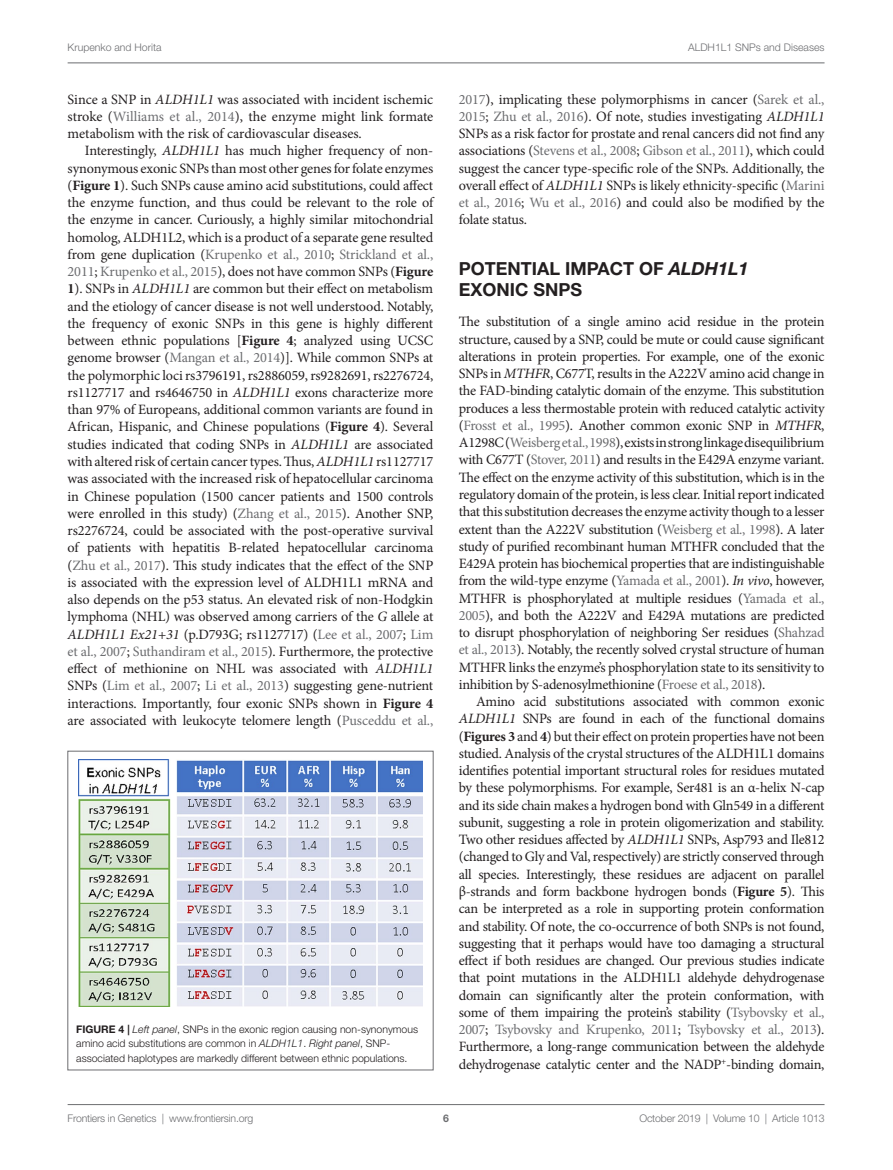
<style>
.page{position:relative;width:893px;height:1170px;background:#fff}
.page>*{position:absolute;margin:0;border:0;box-sizing:border-box;transform-origin:0 0}
._1{font:700 18px/21px "Helvetica Neue LT Std";color:#231f20}
.T{font:14.25px/17.2px "Minion Pro";letter-spacing:-.01em;color:#231f20;text-align:justify}
.T1{font:14.25px/17.2px "Minion Pro";letter-spacing:-.02em;color:#231f20;text-align:justify}
.FC{font:300 10.5px/14.2px "Helvetica Neue LT Std";color:#231f20}
.t1{font:300 10.5px "Helvetica Neue LT Std";letter-spacing:-.015em;color:#6c6d70}
.t2{font:700 10.5px "Helvetica Neue LT Std";color:#6c6d70}
.s1{font-style:italic}
.s2{color:#6c6d70}
.s3{font-weight:700}
</style>
<div class="page">
<hr style="left:68px;top:63px;width:756px;height:1px;background:#6c6d70">
<hr style="left:68px;top:1104px;width:756px;height:1px;background:#6c6d70">
<img style="left:78px;top:759px;width:345px;height:246px">
<p class="t1" style="left:68px;top:41px;width:95px">Krupenko and Horita</p>
<p class="t1" style="left:688px;top:41px;width:138px">ALDH1L1 SNPs and Diseases</p>
<p class="T" style="left:68px;top:90px;width:367px">Since a SNP in <span class="s1">ALDH1L1</span> was associated with incident ischemic stroke (<span class="s2">Williams et al., 2014</span>), the enzyme might link formate metabolism with the risk of cardiovascular diseases.</p>
<p class="T" style="left:68px;top:142px;width:367px;text-indent:17px">Interestingly, <span class="s1">ALDH1L1</span> has much higher frequency of non&shy;synonymous exonic SNPs than most other genes for folate enzymes (<span class="s3">Figure 1</span>). Such SNPs cause amino acid substitutions, could affect the enzyme function, and thus could be relevant to the role of the enzyme in cancer. Curiously, a highly similar mitochondrial homolog, ALDH1L2, which is a product of a separate gene resulted from gene duplication (<span class="s2">Krupenko et al., 2010</span>; <span class="s2">Strickland et al., 2011</span>; <span class="s2">Krupenko et al., 2015</span>), does not have common SNPs (<span class="s3">Figure 1</span>). SNPs in <span class="s1">ALDH1L1</span> are common but their effect on metabolism and the etiology of cancer disease is not well understood. Notably, the frequency of exonic SNPs in this gene is highly different between ethnic populations [<span class="s3">Figure 4</span>; analyzed using UCSC genome browser (<span class="s2">Mangan et al., 2014</span>)]. While common SNPs at the polymorphic loci rs3796191, rs2886059, rs9282691, rs2276724, rs1127717 and rs4646750 in <span class="s1">ALDH1L1</span> exons characterize more than 97% of Europeans, additional common variants are found in African, Hispanic, and Chinese populations (<span class="s3">Figure 4</span>). Several studies indicated that coding SNPs in <span class="s1">ALDH1L1</span> are associated with altered risk of certain cancer types. Thus, <span class="s1">ALDH1L1</span> rs1127717 was associated with the increased risk of hepatocellular carcinoma in Chinese population (1500 cancer patients and 1500 controls were enrolled in this study) (<span class="s2">Zhang et al., 2015</span>). Another SNP, rs2276724, could be associated with the post-operative survival of patients with hepatitis B-related hepatocellular carcinoma (<span class="s2">Zhu et al., 2017</span>). This study indicates that the effect of the SNP is associated with the expression level of ALDH1L1 mRNA and also depends on the p53 status. An elevated risk of non-Hodgkin lymphoma (NHL) was observed among carriers of the <span class="s1">G</span> allele at <span class="s1">ALDH1L1 Ex21+31</span> (p.D793G; rs1127717) (<span class="s2">Lee et al., 2007</span>; <span class="s2">Lim et al., 2007</span>; <span class="s2">Suthandiram et al., 2015</span>). Furthermore, the protective effect of methionine on NHL was associated with <span class="s1">ALDH1L1<br></span>SNPs (<span class="s2">Lim et al., 2007</span>; <span class="s2">Li et al., 2013</span>) suggesting gene-nutrient interactions. Importantly, four exonic SNPs shown in <span class="s3">Figure 4 </span>are associated with leukocyte telomere length (<span class="s2">Pusceddu et al.,</span></p>
<p class="FC" style="left:76px;top:1021px;width:343px"><span class="s3">FIGURE 4 |</span> <span class="s1">Left panel</span>, SNPs in the exonic region causing non-synonymous amino acid substitutions are common in <span class="s1">ALDH1L1</span>. <span class="s1">Right panel</span>, SNP&shy;associated haplotypes are markedly different between ethnic populations.</p>
<p class="T" style="left:459px;top:90px;width:367px"><span class="s2">2017</span>), implicating these polymorphisms in cancer (<span class="s2">Sarek et al., 2015</span>; <span class="s2">Zhu et al., 2016</span>). Of note, studies investigating <span class="s1">ALDH1L1<br></span>SNPs as a risk factor for prostate and renal cancers did not find any associations (<span class="s2">Stevens et al., 2008</span>; <span class="s2">Gibson et al., 2011</span>), which could suggest the cancer type-specific role of the SNPs. Additionally, the overall effect of <span class="s1">ALDH1L1</span> SNPs is likely ethnicity-specific (<span class="s2">Marini et al., 2016</span>; <span class="s2">Wu et al., 2016</span>) and could also be modified by the folate status.</p>
<p class="_1" style="left:459px;top:258px;width:291px">POTENTIAL IMPACT OF <span class="s1">ALDH1L1<br></span>EXONIC SNPS</p>
<p class="T1" style="left:459px;top:313px;width:367px">The substitution of a single amino acid residue in the protein structure, caused by a SNP, could be mute or could cause significant alterations in protein properties. For example, one of the exonic SNPs in <span class="s1">MTHFR</span>, C677T, results in the A222V amino acid change in the FAD-binding catalytic domain of the enzyme. This substitution produces a less thermostable protein with reduced catalytic activity (<span class="s2">Frosst et al., 1995</span>). Another common exonic SNP in <span class="s1">MTHFR</span>, A1298C (<span class="s2">Weisberg et al., 1998</span>), exists in strong linkage disequilibrium with C677T (<span class="s2">Stover, 2011</span>) and results in the E429A enzyme variant.<br>The effect on the enzyme activity of this substitution, which is in the regulatory domain of the protein, is less clear. Initial report indicated that this substitution decreases the enzyme activity though to a lesser extent than the A222V substitution (<span class="s2">Weisberg et al., 1998</span>). A later study of purified recombinant human MTHFR concluded that the E429A protein has biochemical properties that are indistinguishable from the wild-type enzyme (<span class="s2">Yamada et al., 2001</span>). <span class="s1">In vivo</span>, however, MTHFR is phosphorylated at multiple residues (<span class="s2">Yamada et al., 2005</span>), and both the A222V and E429A mutations are predicted to disrupt phosphorylation of neighboring Ser residues (<span class="s2">Shahzad et al., 2013</span>). Notably, the recently solved crystal structure of human MTHFR links the enzyme’s phosphorylation state to its sensitivity to inhibition by S-adenosylmethionine (<span class="s2">Froese et al., 2018</span>).</p>
<p class="T" style="left:459px;top:693px;width:367px;text-indent:17px">Amino acid substitutions associated with common exonic <span class="s1">ALDH1L1</span> SNPs are found in each of the functional domains (<span class="s3">Figures 3</span> and <span class="s3">4</span>) but their effect on protein properties have not been studied. Analysis of the crystal structures of the ALDH1L1 domains identifies potential important structural roles for residues mutated by these polymorphisms. For example, Ser481 is an α-helix N-cap and its side chain makes a hydrogen bond with Gln549 in a different subunit, suggesting a role in protein oligomerization and stability.<br>Two other residues affected by <span class="s1">ALDH1L1</span> SNPs, Asp793 and Ile812 (changed to Gly and Val, respectively) are strictly conserved through all species. Interestingly, these residues are adjacent on parallel β-strands and form backbone hydrogen bonds (<span class="s3">Figure 5</span>). This can be interpreted as a role in supporting protein conformation and stability. Of note, the co-occurrence of both SNPs is not found, suggesting that it perhaps would have too damaging a structural effect if both residues are changed. Our previous studies indicate that point mutations in the ALDH1L1 aldehyde dehydrogenase domain can significantly alter the protein conformation, with some of them impairing the protein’s stability (<span class="s2">Tsybovsky et al., 2007</span>; <span class="s2">Tsybovsky and Krupenko, 2011</span>; <span class="s2">Tsybovsky et al., 2013</span>).<br>Furthermore, a long-range communication between the aldehyde dehydrogenase catalytic center and the NADP<sup>+</sup>-binding domain,</p>
<p class="t1" style="left:68px;top:1111px;width:187px">Frontiers in Genetics | www.frontiersin.org</p>
<p class="t1" style="left:639px;top:1111px;width:187px">October 2019 | Volume 10 | Article 1013</p>
<p class="t2" style="left:443px;top:1111px;width:7px">6</p>
</div>
